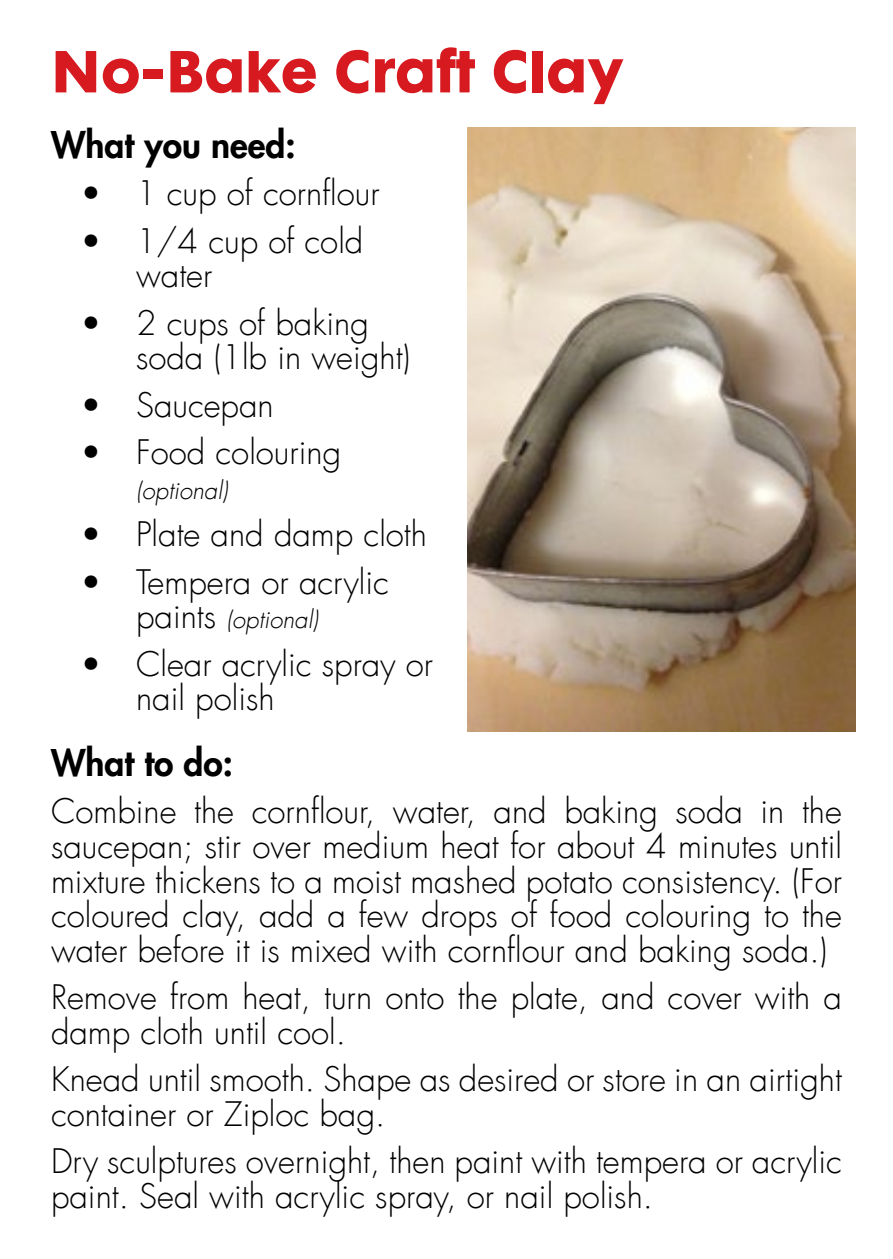
<style>
.page{position:relative;width:893px;height:1259px;background:#fff}
.page>*{position:absolute;margin:0;border:0;box-sizing:border-box;transform-origin:0 0}
.t1{font:54px "Futura Maxi CG Bold";color:#d71920}
.t2{font:800 36px "Futura LT";color:#000}
.t3{font:300 33px/34.8px "Futura LT";color:#000}
.t4{font:italic 300 24px "Futura LT";color:#000}
.s1{font-style:normal;font-size:33px}
</style>
<div class="page">
<img style="left:468px;top:128px;width:387px;height:603px">
<h1 class="t1" style="left:51px;top:37px;width:575px">No-Bake Craft Clay</h1>
<p class="t2" style="left:51px;top:120px;width:246px">What you need:</p>
<p class="t3" style="left:81px;top:177px;width:300px">• 1 cup of cornflour</p>
<p class="t3" style="left:136px;top:224px;width:229px;text-indent:-55px">• 1/4 cup of cold water</p>
<p class="t3" style="left:136px;top:306px;width:276px;text-indent:-55px">• 2 cups of baking soda (1lb in weight)</p>
<p class="t3" style="left:81px;top:388px;width:194px">• Saucepan</p>
<p class="t3" style="left:81px;top:436px;width:262px">• Food colouring</p>
<p class="t4" style="left:136px;top:475px;width:93px">(optional)</p>
<p class="t3" style="left:81px;top:518px;width:348px">• Plate and damp cloth</p>
<p class="t3" style="left:81px;top:565px;width:310px">• Tempera or acrylic</p>
<p class="t4" style="left:136px;top:605px;width:184px"><span class="s1">paints</span> (optional)</p>
<p class="t3" style="left:136px;top:647px;width:298px;text-indent:-55px">• Clear acrylic spray or nail polish</p>
<p class="t2" style="left:51px;top:738px;width:183px">What to do:</p>
<p class="t3" style="left:51px;top:795px;width:792px;text-align:justify">Combine the cornflour, water, and baking soda in the saucepan; stir over medium heat for about 4 minutes until mixture thickens to a moist mashed potato consistency. (For coloured clay, add a few drops of food colouring to the water before it is mixed with cornflour and baking soda.)</p>
<p class="t3" style="left:51px;top:980px;width:792px">Remove from heat, turn onto the plate, and cover with a damp cloth until cool.</p>
<p class="t3" style="left:51px;top:1062px;width:792px">Knead until smooth. Shape as desired or store in an airtight container or Ziploc bag.</p>
<p class="t3" style="left:51px;top:1145px;width:792px">Dry sculptures overnight, then paint with tempera or acrylic paint. Seal with acrylic spray, or nail polish.</p>
</div>
